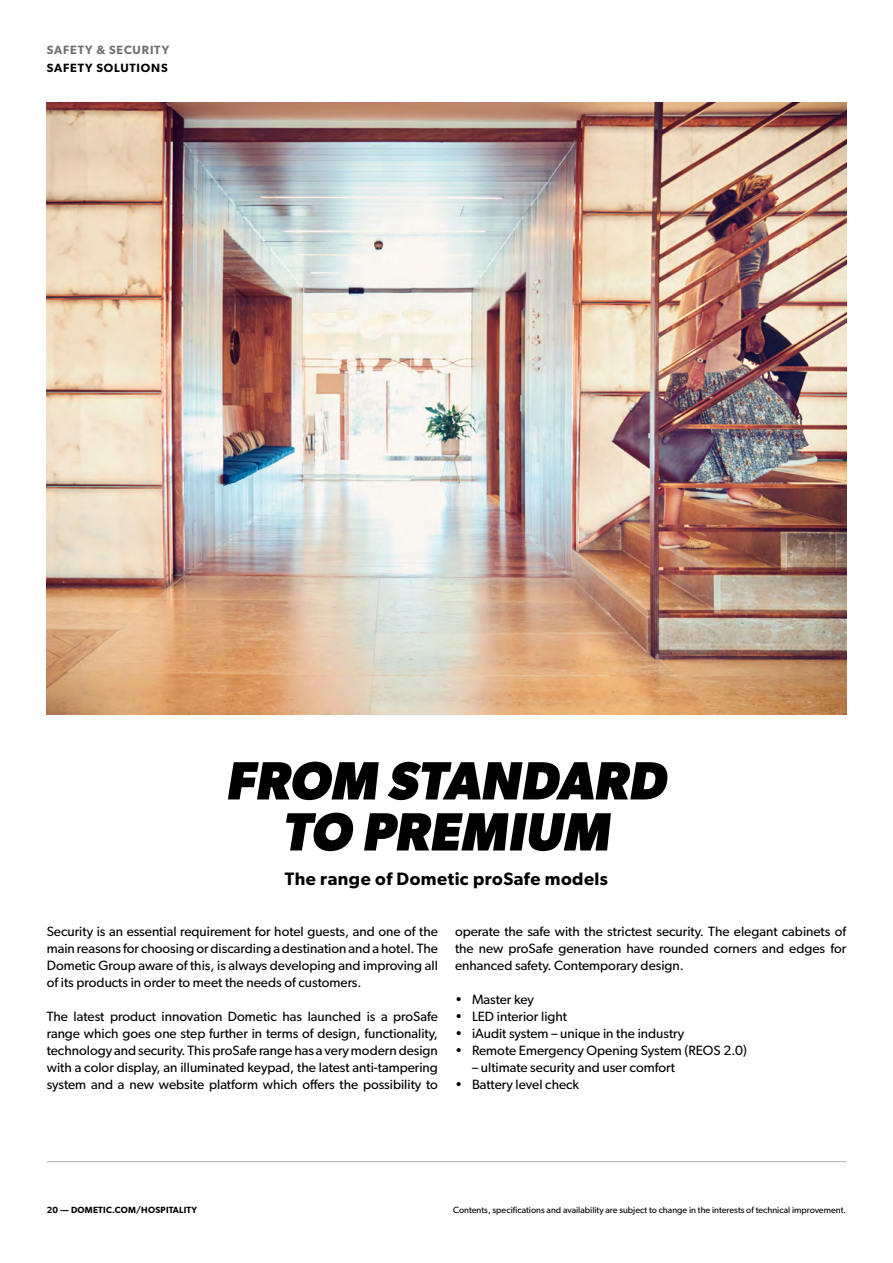
<style>
.page{position:relative;width:893px;height:1263px;background:#fff}
.page>*{position:absolute;margin:0;border:0;box-sizing:border-box;transform-origin:0 0}
.t1{font:italic 700 54px/51px "Gibson";color:#000;text-align:center}
.t2{font:600 18px "Gibson";letter-spacing:.025em;color:#000}
.t3{font:13.5px/17px "Gibson";color:#000;text-align:justify}
.t4{font:600 12px "Gibson";letter-spacing:.07em;color:#706f6f}
.t5{font:600 12px "Gibson";letter-spacing:.07em;color:#000}
.t6{font:9px "Gibson";color:#000}
.t7{font:600 9px "Gibson";letter-spacing:.025em;color:#000}
</style>
<div class="page">
<img style="left:47px;top:102px;width:799px;height:612px">
<hr style="left:47px;top:1161px;width:799px;height:1px;background:#b4b3ac">
<p class="t4" style="left:47px;top:43px;width:124px">SAFETY &amp; SECURITY</p>
<p class="t5" style="left:47px;top:61px;width:122px">SAFETY SOLUTIONS</p>
<h1 class="t1" style="left:226px;top:754px;width:442px">FROM STANDARD<br>TO PREMIUM</h1>
<h2 class="t2" style="left:285px;top:867px;width:325px">The range of Dometic proSafe models</h2>
<p class="t3" style="left:47px;top:922px;width:393px">Security is an essential requirement for hotel guests, and one of the main reasons for choosing or discarding a destination and a hotel. The Dometic Group aware of this, is always developing and improving all of its products in order to meet the needs of customers.</p>
<p class="t3" style="left:47px;top:1007px;width:393px">The latest product innovation Dometic has launched is a proSafe range which goes one step further in terms of design, functionality, technology and security. This proSafe range has a very modern design with a color display, an illuminated keypad, the latest anti-tampering system and a new website platform which offers the possibility to</p>
<p class="t3" style="left:455px;top:922px;width:393px">operate the safe with the strictest security. The elegant cabinets of the new proSafe generation have rounded corners and edges for enhanced safety. Contemporary design.</p>
<p class="t3" style="left:455px;top:990px;width:81px">• Master key</p>
<p class="t3" style="left:455px;top:1007px;width:114px">• LED interior light</p>
<p class="t3" style="left:455px;top:1024px;width:231px">• iAudit system – unique in the industry</p>
<p class="t3" style="left:455px;top:1041px;width:293px">• Remote Emergency Opening System (REOS 2.0)</p>
<p class="t3" style="left:472px;top:1058px;width:204px">– ultimate security and user comfort</p>
<p class="t3" style="left:455px;top:1075px;width:126px">• Battery level check</p>
<p class="t7" style="left:47px;top:1204px;width:152px">20 — DOMETIC.COM/HOSPITALITY</p>
<p class="t6" style="left:453px;top:1204px;width:394px">Contents, specifications and availability are subject to change in the interests of technical improvement.</p>
</div>
